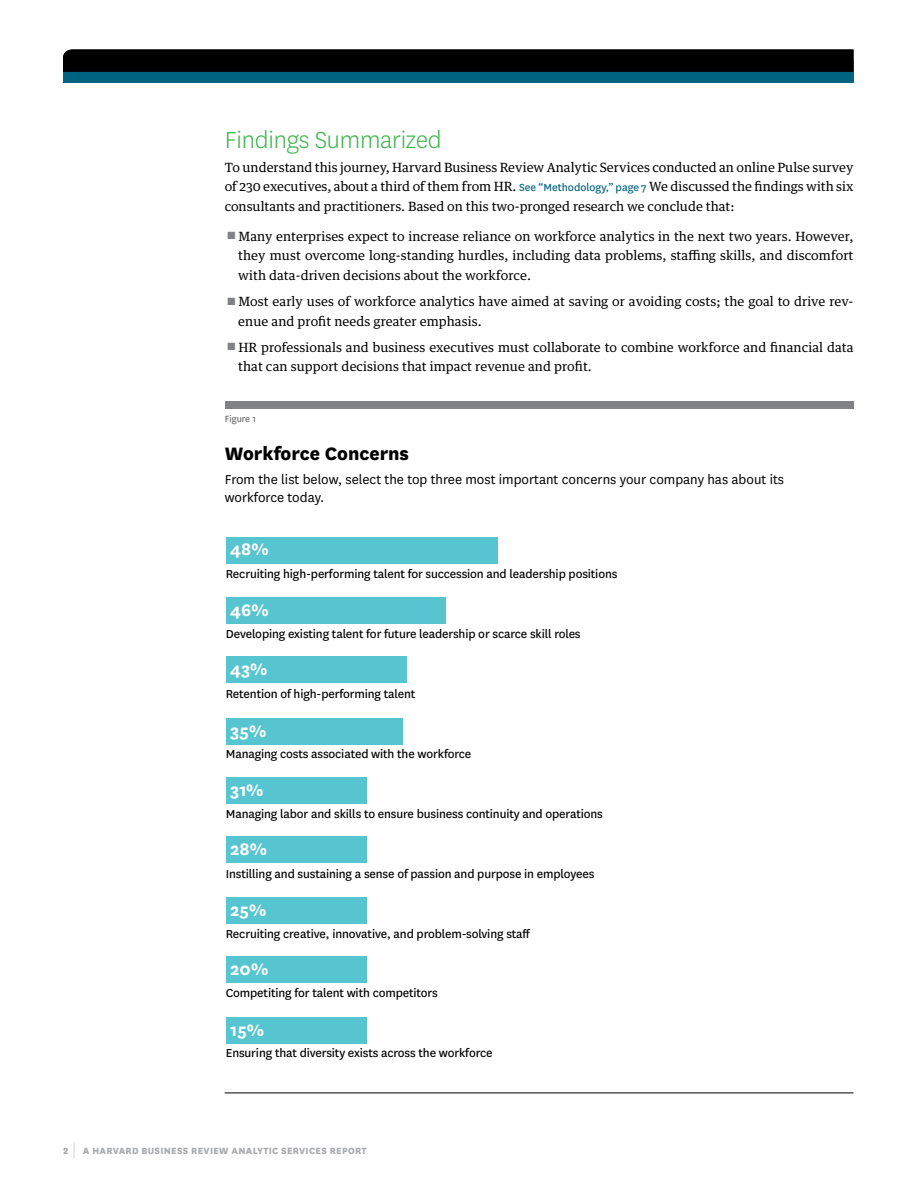
<style>
.page{position:relative;width:918px;height:1188px;background:#fff}
.page>*{position:absolute;margin:0;border:0;box-sizing:border-box;transform-origin:0 0}
.t1{font:300 27px "National HBR";letter-spacing:-.01em;color:#39b54a}
.t2{font:800 21px "National HBR";color:#000}
.t3{font:700 19.5px "National HBR";color:#fff}
.t4{font:15px/18px "National HBR";color:#000}
.t5{font:13.5px "National HBR";letter-spacing:-.01em;color:#000}
.t6{font:12.75px/19.5px "Guardian Text Egyp HBR";letter-spacing:.005em;color:#000;text-align:justify}
.t7{font:800 10.5px "National HBR";letter-spacing:.025em;color:#a7a9ac}
.t8{font:10.5px "National HBR";color:#58595b}
.s1{font-family:"National HBR";font-size:12px;color:#006380}
.s2{color:#808285}
.s3{font-weight:100;font-size:22.5px}
</style>
<div class="page">
<div style="left:63px;top:61px;width:791px;height:22px;background:#006380"></div>
<div style="left:63px;top:50px;width:791px;height:22px;background:#000"></div>
<div style="left:225px;top:401px;width:628px;height:8px;background:#808285"></div>
<div style="left:226px;top:537px;width:272px;height:27px;background:#56c5d0"></div>
<div style="left:226px;top:597px;width:219px;height:27px;background:#56c5d0"></div>
<div style="left:226px;top:656px;width:181px;height:27px;background:#56c5d0"></div>
<div style="left:226px;top:718px;width:176px;height:27px;background:#56c5d0"></div>
<div style="left:226px;top:777px;width:140px;height:27px;background:#56c5d0"></div>
<div style="left:226px;top:836px;width:140px;height:27px;background:#56c5d0"></div>
<div style="left:226px;top:897px;width:140px;height:27px;background:#56c5d0"></div>
<div style="left:226px;top:956px;width:140px;height:27px;background:#56c5d0"></div>
<div style="left:226px;top:1017px;width:140px;height:27px;background:#56c5d0"></div>
<hr style="left:225px;top:1093px;width:628px;height:1px;background:#000">
<h1 class="t1" style="left:225px;top:123px;width:218px">Findings Summarized</h1>
<p class="t6" style="left:225px;top:156px;width:630px">To understand this journey, Harvard Business Review Analytic Services conducted an online Pulse survey of 230 executives, about a third of them from HR. <span class="s1">See “Methodology,” page 7</span> We discussed the findings with six consultants and practitioners. Based on this two-pronged research we conclude that:</p>
<p class="t6" style="left:238px;top:225px;width:617px;text-indent:-11px"><span class="s2">■</span> Many enterprises expect to increase reliance on workforce analytics in the next two years. However, they must overcome long-standing hurdles, including data problems, staffing skills, and discomfort with data-driven decisions about the workforce.</p>
<p class="t6" style="left:238px;top:290px;width:617px;text-indent:-11px"><span class="s2">■</span> Most early uses of workforce analytics have aimed at saving or avoiding costs; the goal to drive rev&shy;enue and profit needs greater emphasis.</p>
<p class="t6" style="left:238px;top:336px;width:617px;text-indent:-11px"><span class="s2">■</span> HR professionals and business executives must collaborate to combine workforce and financial data that can support decisions that impact revenue and profit.</p>
<p class="t8" style="left:225px;top:412px;width:33px">Figure 1</p>
<h2 class="t2" style="left:225px;top:438px;width:186px">Workforce Concerns</h2>
<p class="t4" style="left:225px;top:470px;width:561px">From the list below, select the top three most important concerns your company has about its workforce today.</p>
<h3 class="t3" style="left:230px;top:536px;width:40px">48%</h3>
<p class="t5" style="left:226px;top:564px;width:393px">Recruiting high-performing talent for succession and leadership positions</p>
<h3 class="t3" style="left:230px;top:596px;width:40px">46%</h3>
<p class="t5" style="left:226px;top:624px;width:356px">Developing existing talent for future leadership or scarce skill roles</p>
<h3 class="t3" style="left:230px;top:655px;width:39px">43%</h3>
<p class="t5" style="left:226px;top:684px;width:191px">Retention of high-performing talent</p>
<h3 class="t3" style="left:230px;top:717px;width:38px">35%</h3>
<p class="t5" style="left:226px;top:744px;width:247px">Managing costs associated with the workforce</p>
<h3 class="t3" style="left:230px;top:776px;width:35px">31%</h3>
<p class="t5" style="left:226px;top:804px;width:379px">Managing labor and skills to ensure business continuity and operations</p>
<h3 class="t3" style="left:230px;top:835px;width:38px">28%</h3>
<p class="t5" style="left:226px;top:864px;width:370px">Instilling and sustaining a sense of passion and purpose in employees</p>
<h3 class="t3" style="left:230px;top:896px;width:38px">25%</h3>
<p class="t5" style="left:226px;top:924px;width:306px">Recruiting creative, innovative, and problem-solving staff</p>
<h3 class="t3" style="left:230px;top:955px;width:39px">20%</h3>
<p class="t5" style="left:226px;top:984px;width:213px">Competiting for talent with competitors</p>
<h3 class="t3" style="left:230px;top:1016px;width:35px">15%</h3>
<p class="t5" style="left:226px;top:1044px;width:268px">Ensuring that diversity exists across the workforce</p>
<p class="t7" style="left:63px;top:1143px;width:305px">2 <span class="s3">|</span> A HARVARD BUSINESS REVIEW ANALYTIC SERVICES REPORT</p>
</div>
